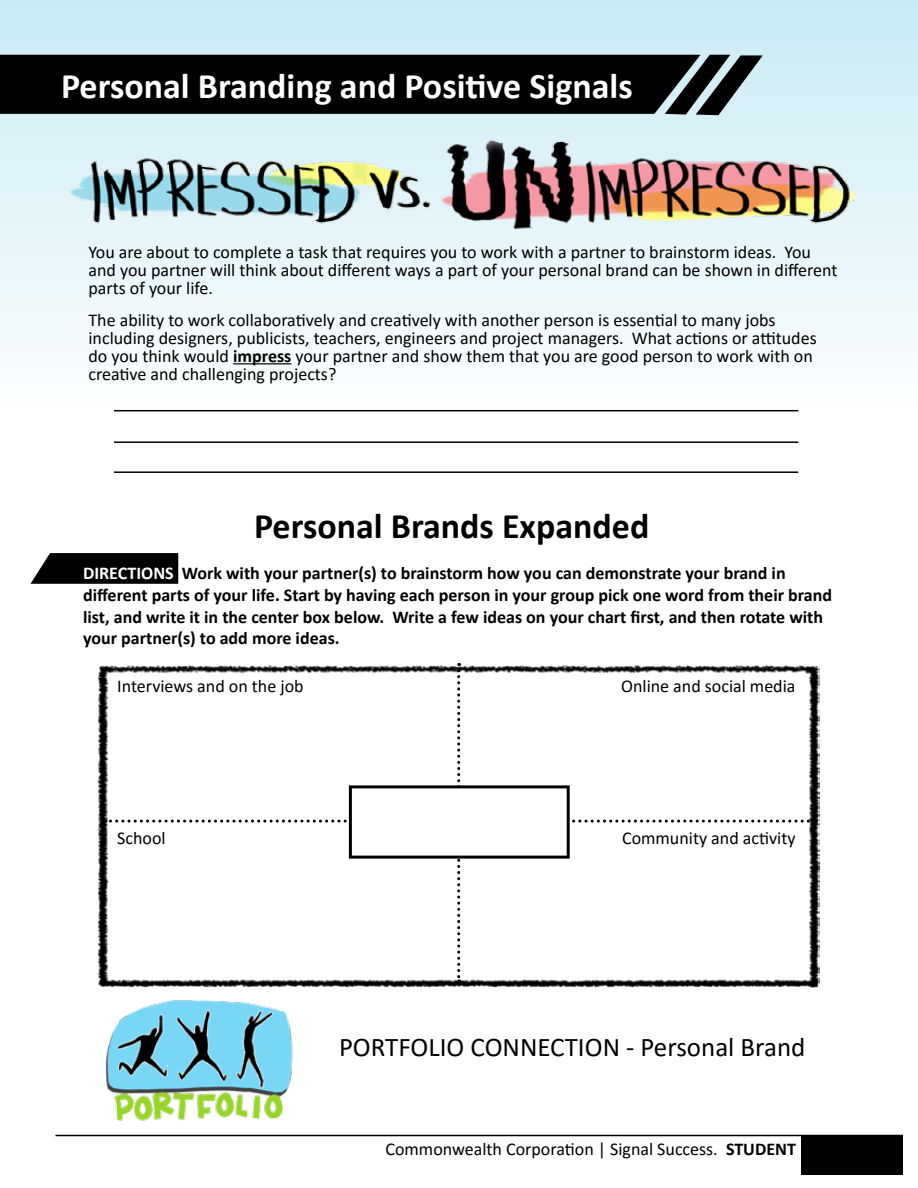
<style>
.page{position:relative;width:918px;height:1188px;background:#fff}
.page>*{position:absolute;margin:0;border:0;box-sizing:border-box;transform-origin:0 0}
.t1{font:700 36px "Calibri";color:#fff}
.t2{font:700 36px "Calibri";color:#000}
.t3{font:27px "Calibri";color:#000}
.t4{font:18px/18px "Calibri";color:#000}
.t5{font:700 18px/21.6px "Calibri";color:#000}
.s1{font-weight:700}
.s2{color:#fff}
</style>
<div class="page">
<div style="left:0;top:1px;width:918px;height:424px;background:linear-gradient(to bottom,#cbebf5,#fcfdfd)"></div>
<hr style="left:56px;top:1135px;width:847px;height:1px;background:#000">
<div style="left:801px;top:1135px;width:102px;height:39px;background:#000"></div>
<svg style="left:0;top:55px;width:763px;height:60px;background:#0f1111"></svg>
<hr style="left:233px;top:363px;width:58px;height:1px;background:#000">
<hr style="left:114px;top:410px;width:684px;height:1px;background:#000">
<hr style="left:114px;top:441px;width:684px;height:2px;background:#000">
<img style="left:62px;top:129px;width:792px;height:156px">
<hr style="left:114px;top:471px;width:684px;height:2px;background:#000">
<img style="left:105px;top:1000px;width:188px;height:121px">
<svg style="left:31px;top:553px;width:147px;height:31px;background:#121212"></svg>
<img style="left:98px;top:665px;width:721px;height:323px">
<svg style="left:104px;top:663px;width:712px;height:319px"></svg>
<div style="left:350px;top:787px;width:218px;height:70px;background:#fff"></div>
<div style="left:349px;top:785px;width:221px;height:74px;border:3px solid #000"></div>
<h1 class="t1" style="left:61px;top:60px;width:573px">Personal Branding and Positive Signals</h1>
<p class="t4" style="left:88px;top:243px;width:751px">You are about to complete a task that requires you to work with a partner to brainstorm ideas. You and you partner will think about different ways a part of your personal brand can be shown in different parts of your life.</p>
<p class="t4" style="left:88px;top:310px;width:730px">The ability to work collaboratively and creatively with another person is essential to many jobs including designers, publicists, teachers, engineers and project managers. What actions or attitudes do you think would <span class="s1">impress</span> your partner and show them that you are good person to work with on creative and challenging projects?</p>
<h1 class="t2" style="left:254px;top:500px;width:397px">Personal Brands Expanded</h1>
<p class="t5" style="left:83px;top:562px;width:751px"><span class="s2">DIRECTIONS</span> Work with your partner(s) to brainstorm how you can demonstrate your brand in different parts of your life. Start by having each person in your group pick one word from their brand list, and write it in the center box below. Write a few ideas on your chart first, and then rotate with your partner(s) to add more ideas.</p>
<p class="t4" style="left:117px;top:677px;width:188px">Interviews and on the job</p>
<p class="t4" style="left:621px;top:677px;width:176px">Online and social media</p>
<p class="t4" style="left:117px;top:828px;width:50px">School</p>
<p class="t4" style="left:622px;top:828px;width:175px">Community and activity</p>
<h2 class="t3" style="left:339px;top:1028px;width:468px">PORTFOLIO CONNECTION - Personal Brand</h2>
<p class="t4" style="left:386px;top:1140px;width:412px">Commonwealth Corporation | Signal Success. <span class="s1">STUDENT</span></p>
</div>
